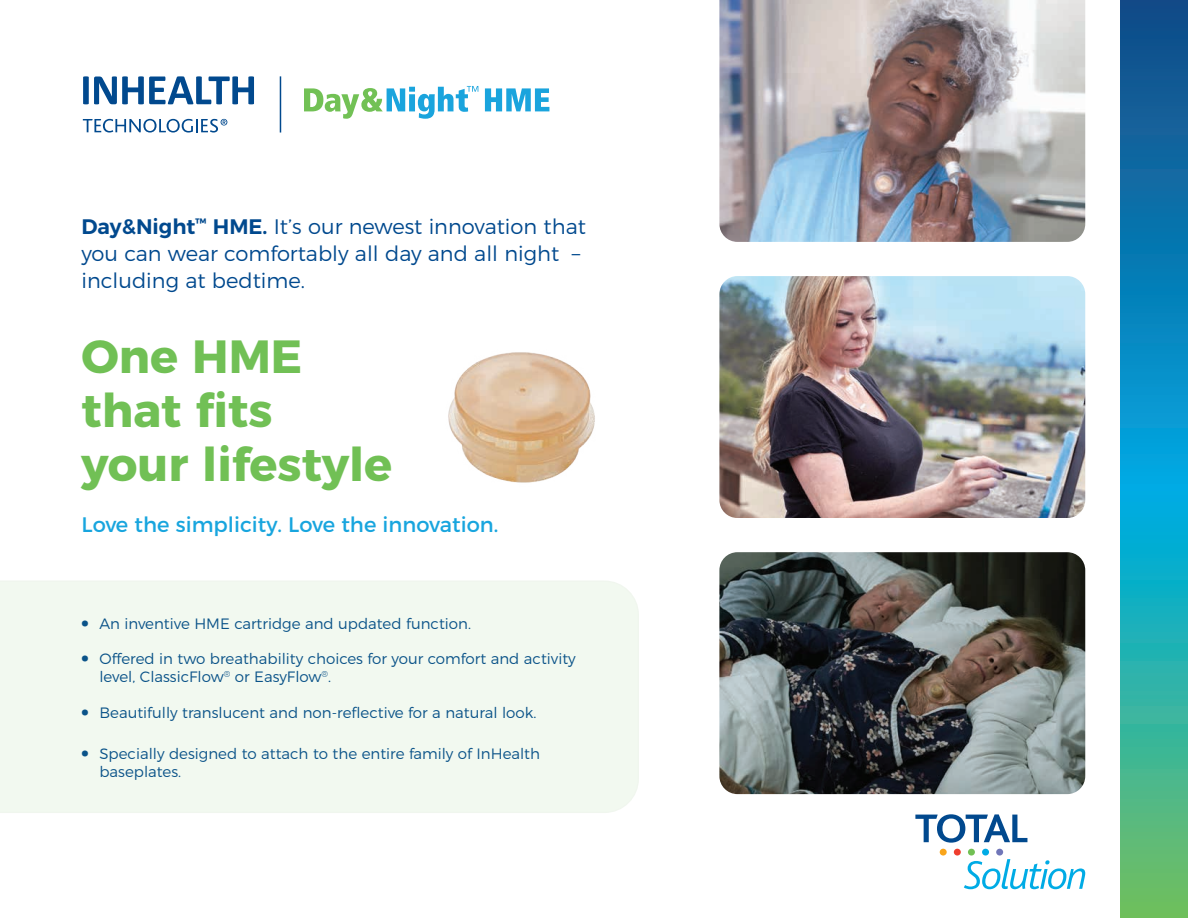
<style>
.page{position:relative;width:1188px;height:918px;background:#fff}
.page>*{position:absolute;margin:0;border:0;box-sizing:border-box;transform-origin:0 0}
.t1{font:700 46.5px/54px "Montserrat";color:#71c055}
.t2{font:300 21px/27px "Montserrat";color:#01498e}
.t3{font:21px "Montserrat";color:#18a5de}
.t4{font:300 15px/18px "Montserrat";color:#01498e}
.s1{font-weight:600}
.s2{font-weight:900;font-size:19.5px}
</style>
<div class="page">
<img style="left:448px;top:352px;width:147px;height:131px">
<svg style="left:1121px;top:0;width:67px;height:918px;background:#1d94aa"></svg>
<svg style="left:304px;top:86px;width:246px;height:33px"></svg>
<svg style="left:83px;top:76px;width:171px;height:28px"></svg>
<svg style="left:83px;top:119px;width:144px;height:14px"></svg>
<hr style="left:280px;top:76px;width:1px;height:57px;background:#01498e">
<svg style="left:915px;top:814px;width:112px;height:29px"></svg>
<div style="left:940px;top:849px;width:7px;height:7px;background:#f9a51b;border-radius:50%"></div>
<div style="left:954px;top:849px;width:7px;height:7px;background:#ef3e2e;border-radius:50%"></div>
<div style="left:968px;top:849px;width:7px;height:7px;background:#72c054;border-radius:50%"></div>
<div style="left:996px;top:849px;width:7px;height:7px;background:#7076b8;border-radius:50%"></div>
<div style="left:982px;top:849px;width:7px;height:7px;background:#00abe5;border-radius:50%"></div>
<svg style="left:964px;top:859px;width:121px;height:30px"></svg>
<div style="left:0;top:581px;width:639px;height:232px;background:#f2f9f0"></div>
<img style="left:719px;top:276px;width:366px;height:242px">
<img style="left:719px;top:552px;width:366px;height:242px">
<img style="left:719px;top:0;width:366px;height:242px">
<h2 class="t2" style="left:81px;top:211px;width:506px"><span class="s1">Day&amp;Night</span><sup>™</sup> <span class="s1">HME.</span> It’s our newest innovation that you can wear comfortably all day and all night – including at bedtime.</h2>
<h1 class="t1" style="left:81px;top:325px;width:312px">One HME that fits<br>your lifestyle</h1>
<h2 class="t3" style="left:81px;top:507px;width:418px">Love the simplicity. Love the innovation.</h2>
<p class="t4" style="left:81px;top:613px;width:391px"><span class="s2">•</span> An inventive HME cartridge and updated function.</p>
<p class="t4" style="left:99px;top:649px;width:478px;text-indent:-18px"><span class="s2">•</span> Offered in two breathability choices for your comfort and activity level, ClassicFlow<sup>®</sup> or EasyFlow<sup>®</sup>.</p>
<p class="t4" style="left:81px;top:702px;width:456px"><span class="s2">•</span> Beautifully translucent and non-reflective for a natural look.</p>
<p class="t4" style="left:99px;top:743px;width:442px;text-indent:-18px"><span class="s2">•</span> Specially designed to attach to the entire family of InHealth baseplates.</p>
</div>
